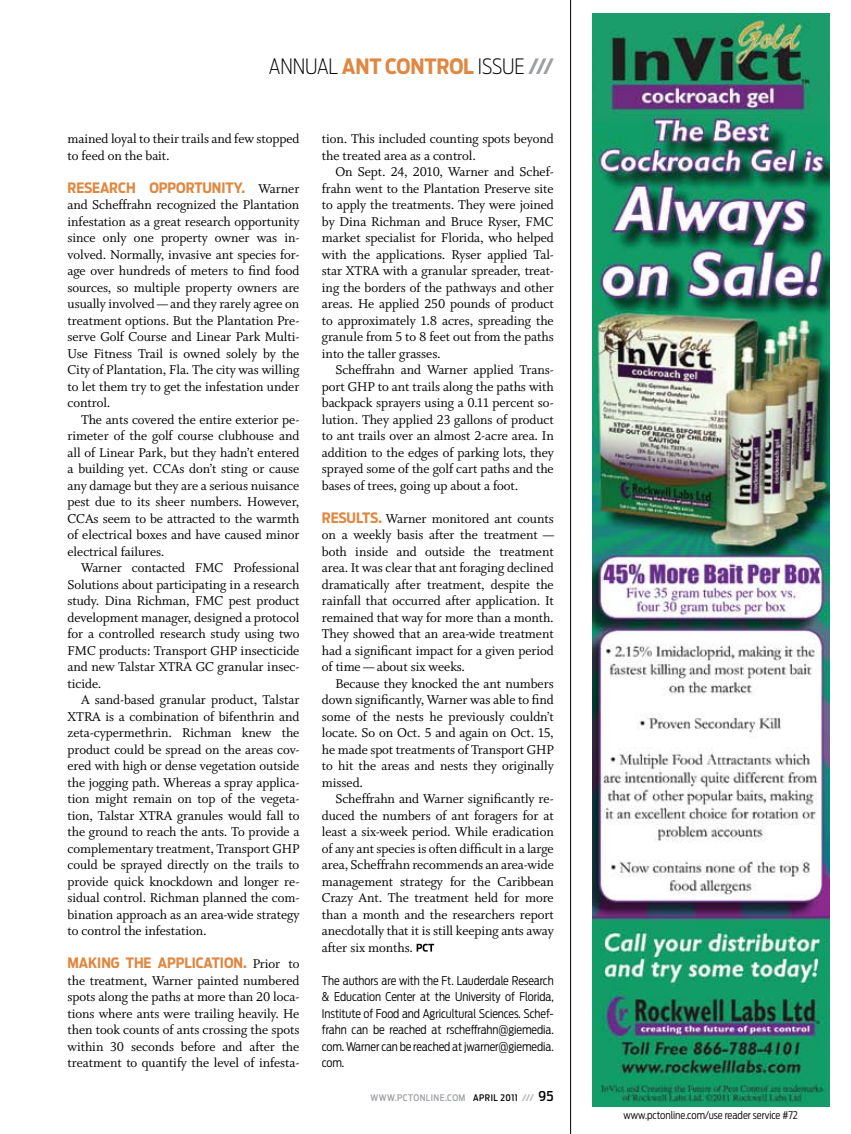
<style>
.page{position:relative;width:851px;height:1134px;background:#fff}
.page>*{position:absolute;margin:0;border:0;box-sizing:border-box;transform-origin:0 0}
.t1{font:200 21px "Antenna Cond";letter-spacing:-.005em;color:#000}
.t2{font:14.25px/16.5px "Whitman Roman LF";letter-spacing:-.005em;color:#000;text-align:justify}
.t3{font:700 14.25px "Antenna Cond";letter-spacing:-.005em;color:#e08741}
.t4{font:300 12px/16.5px "Antenna Cond";letter-spacing:-.005em;color:#000;text-align:justify}
.t5{font:300 10.5px "Antenna Cond";color:#000}
.t6{font:500 9px "Antenna Cond";letter-spacing:.05em;color:#9d9fa2}
.s1{font-weight:700;color:#e08741}
.s2{font-weight:700;color:#9d9fa2}
.s3{font-family:"Whitman Roman LF";font-weight:400;color:#000}
.s4{font-family:"Antenna Cond";font-weight:700;color:#e08741}
.s5{color:#000}
.s6{font-weight:700;color:#b2b4b6}
.s7{font-size:13.5px;color:#000}
</style>
<div class="page">
<img style="left:592px;top:14px;width:237px;height:1092px">
<svg style="left:416px;top:944px;width:18px;height:8px"></svg>
<hr style="left:570px;top:0;width:1px;height:1134px;background:#000">
<h1 class="t1" style="left:269px;top:54px;width:286px">ANNUAL <span class="s1">ANT CONTROL</span> ISSUE <span class="s2">///</span></h1>
<p class="t2" style="left:68px;top:131px;width:233px">mained loyal to their trails and few stopped to feed on the bait.</p>
<p class="t3" style="left:68px;top:179px;width:233px">RESEARCH OPPORTUNITY. <span class="s3">Warner</span></p>
<p class="t2" style="left:68px;top:197px;width:233px">and Scheffrahn recognized the Plantation infestation as a great research opportunity since only one property owner was in&shy;volved. Normally, invasive ant species for&shy;age over hundreds of meters to find food sources, so multiple property owners are usually involved — and they rarely agree on treatment options. But the Plantation Pre&shy;serve Golf Course and Linear Park Multi-Use Fitness Trail is owned solely by the City of Plantation, Fla. The city was willing to let them try to get the infestation under control.</p>
<p class="t2" style="left:68px;top:411px;width:233px;text-indent:13px">The ants covered the entire exterior pe&shy;rimeter of the golf course clubhouse and all of Linear Park, but they hadn’t entered a building yet. CCAs don’t sting or cause any damage but they are a serious nuisance pest due to its sheer numbers. However, CCAs seem to be attracted to the warmth of electrical boxes and have caused minor electrical failures.</p>
<p class="t2" style="left:68px;top:560px;width:233px;text-indent:13px">Warner contacted FMC Professional Solutions about participating in a research study. Dina Richman, FMC pest product development manager, designed a protocol for a controlled research study using two FMC products: Transport GHP insecticide and new Talstar XTRA GC granular insec&shy;ticide.</p>
<p class="t2" style="left:68px;top:692px;width:233px;text-indent:13px">A sand-based granular product, Talstar XTRA is a combination of bifenthrin and zeta-cypermethrin. Richman knew the product could be spread on the areas cov&shy;ered with high or dense vegetation outside the jogging path. Whereas a spray applica&shy;tion might remain on top of the vegeta&shy;tion, Talstar XTRA granules would fall to the ground to reach the ants. To provide a complementary treatment, Transport GHP could be sprayed directly on the trails to provide quick knockdown and longer re&shy;sidual control. Richman planned the com&shy;bination approach as an area-wide strategy to control the infestation.</p>
<p class="t3" style="left:68px;top:955px;width:125px">MAKING THE APPLICATION</p>
<p class="t2" style="left:68px;top:956px;width:233px;text-indent:175px"><span class="s4">.</span> Prior to the treatment, Warner painted numbered spots along the paths at more than 20 loca&shy;tions where ants were trailing heavily. He then took counts of ants crossing the spots within 30 seconds before and after the treatment to quantify the level of infesta-</p>
<p class="t2" style="left:322px;top:131px;width:233px">tion. This included counting spots beyond the treated area as a control.</p>
<p class="t2" style="left:322px;top:164px;width:233px;text-indent:13px">On Sept. 24, 2010, Warner and Schef&shy;frahn went to the Plantation Preserve site to apply the treatments. They were joined by Dina Richman and Bruce Ryser, FMC market specialist for Florida, who helped with the applications. Ryser applied Tal&shy;star XTRA with a granular spreader, treat&shy;ing the borders of the pathways and other areas. He applied 250 pounds of product to approximately 1.8 acres, spreading the granule from 5 to 8 feet out from the paths into the taller grasses.</p>
<p class="t2" style="left:322px;top:362px;width:233px;text-indent:13px">Scheffrahn and Warner applied Trans&shy;port GHP to ant trails along the paths with backpack sprayers using a 0.11 percent so&shy;lution. They applied 23 gallons of product to ant trails over an almost 2-acre area. In addition to the edges of parking lots, they sprayed some of the golf cart paths and the bases of trees, going up about a foot.</p>
<p class="t2" style="left:322px;top:510px;width:235px"><span class="s4">RESULTS.</span> Warner monitored ant counts on a weekly basis after the treatment — both inside and outside the treatment area. It was clear that ant foraging declined dramatically after treatment, despite the rainfall that occurred after application. It remained that way for more than a month.<br>They showed that an area-wide treatment had a significant impact for a given period of time — about six weeks.</p>
<p class="t2" style="left:322px;top:675px;width:233px;text-indent:13px">Because they knocked the ant numbers down significantly, Warner was able to find some of the nests he previously couldn’t locate. So on Oct. 5 and again on Oct. 15, he made spot treatments of Transport GHP to hit the areas and nests they originally missed.</p>
<p class="t2" style="left:322px;top:791px;width:233px;text-indent:13px">Scheffrahn and Warner significantly re&shy;duced the numbers of ant foragers for at least a six-week period. While eradication of any ant species is often difficult in a large area, Scheffrahn recommends an area-wide management strategy for the Caribbean Crazy Ant. The treatment held for more than a month and the researchers report anecdotally that it is still keeping ants away after six months.</p>
<p class="t4" style="left:322px;top:972px;width:233px">The authors are with the Ft. Lauderdale Research &amp; Education Center at the University of Florida, Institute of Food and Agricultural Sciences. Schef&shy;frahn can be reached at rscheffrahn@giemedia. com.Warner can be reached at jwarner@giemedia. com.</p>
<p class="t6" style="left:370px;top:1093px;width:185px">WWW.PCTONLINE.COM <span class="s5">APRIL 2011</span> <span class="s6">///</span> <span class="s7">95</span></p>
<p class="t5" style="left:623px;top:1108px;width:176px">www.pctonline.com/use reader service #72</p>
</div>
